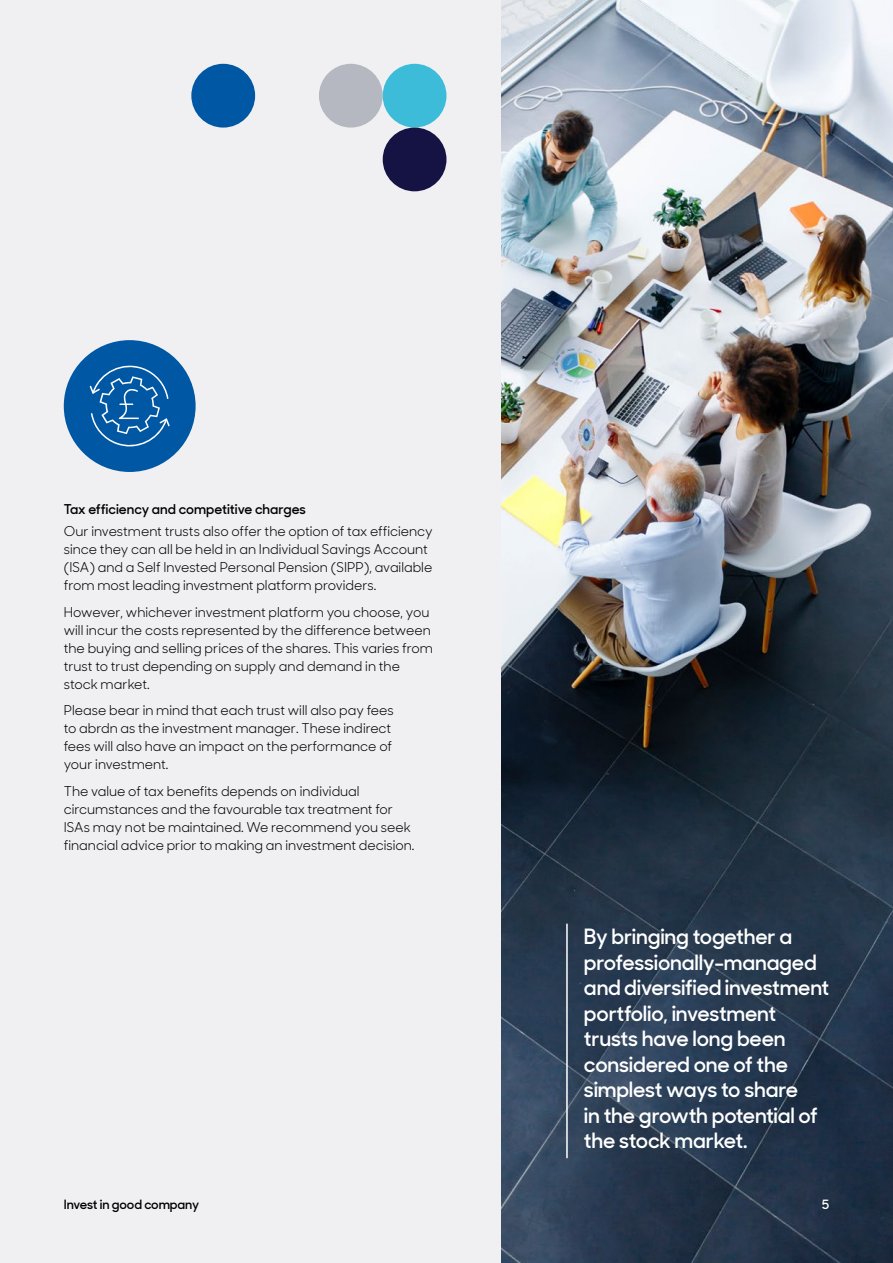
<style>
.page{position:relative;width:893px;height:1263px;background:#fff}
.page>*{position:absolute;margin:0;border:0;box-sizing:border-box;transform-origin:0 0}
.t1{font:600 21px/25.5px "Sharp Sans Display No 1";letter-spacing:-.01em;color:#fff}
.t2{font:13.5px/18px "Sharp Sans Display No 1";color:#000}
.t3{font:600 13.5px "Sharp Sans Display No 1";color:#000}
.t4{font:600 12.75px "Sharp Sans Display No 1";letter-spacing:-.01em;color:#000}
.t5{font:600 12.75px "Sharp Sans Display No 1";color:#fff}
</style>
<div class="page">
<div style="left:0;top:0;width:501px;height:1263px;background:#f0f0f3"></div>
<div style="left:64px;top:340px;width:132px;height:132px;background:#0057a4;border-radius:50%"></div>
<svg style="left:90px;top:365px;width:80px;height:82px"></svg>
<img style="left:501px;top:0;width:392px;height:1263px">
<hr style="left:566px;top:924px;width:2px;height:234px;background:#fff">
<div style="left:319px;top:64px;width:64px;height:64px;background:#b5b8c0;border-radius:50%"></div>
<div style="left:383px;top:64px;width:63px;height:64px;background:#3cbcd9;border-radius:50%"></div>
<div style="left:383px;top:128px;width:63px;height:63px;background:#151344;border-radius:50%"></div>
<div style="left:191px;top:64px;width:64px;height:64px;background:#0057a4;border-radius:50%"></div>
<p class="t3" style="left:64px;top:499px;width:244px">Tax efficiency and competitive charges</p>
<p class="t2" style="left:64px;top:521px;width:370px">Our investment trusts also offer the option of tax efficiency since they can all be held in an Individual Savings Account (ISA) and a Self Invested Personal Pension (SIPP), available from most leading investment platform providers.</p>
<p class="t2" style="left:64px;top:602px;width:371px">However, whichever investment platform you choose, you will incur the costs represented by the difference between the buying and selling prices of the shares. This varies from trust to trust depending on supply and demand in the stock market.</p>
<p class="t2" style="left:64px;top:700px;width:331px">Please bear in mind that each trust will also pay fees to abrdn as the investment manager. These indirect fees will also have an impact on the performance of your investment.</p>
<p class="t2" style="left:64px;top:781px;width:352px">The value of tax benefits depends on individual circumstances and the favourable tax treatment for ISAs may not be maintained. We recommend you seek financial advice prior to making an investment decision.</p>
<h1 class="t1" style="left:584px;top:922px;width:247px">By bringing together a professionally-managed and diversified investment portfolio, investment trusts have long been considered one of the simplest ways to share<br>in the growth potential of the stock market.</h1>
<p class="t4" style="left:64px;top:1194px;width:137px">Invest in good company</p>
<p class="t5" style="left:822px;top:1194px;width:9px">5</p>
</div>
